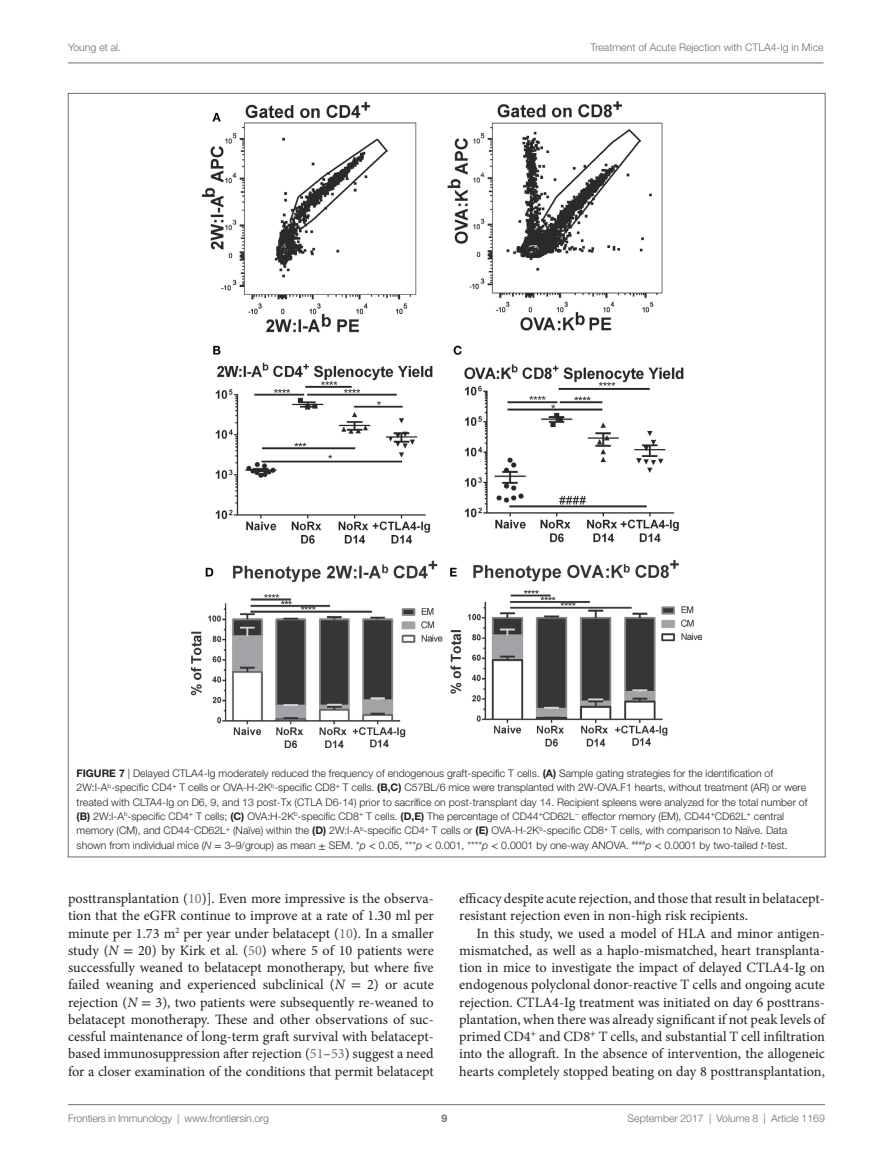
<style>
.page{position:relative;width:893px;height:1170px;background:#fff}
.page>*{position:absolute;margin:0;border:0;box-sizing:border-box;transform-origin:0 0}
.t1{font:14.25px/17.2px "Minion Pro";letter-spacing:-.005em;color:#231f20;text-align:justify}
.t2{font:300 10.5px/14.2px "Helvetica Neue LT Std";color:#231f20}
.t3{font:300 10.5px "Helvetica Neue LT Std";color:#6c6d70}
.t4{font:700 10.5px "Helvetica Neue LT Std";color:#6c6d70}
.s1{font-weight:700}
.s2{font-style:italic}
.s3{font-family:"STIX General";font-weight:400}
.s4{color:#6c6d70}
.s5{font-family:"STIX General"}
</style>
<div class="page">
<img style="left:192px;top:102px;width:510px;height:645px">
<hr style="left:68px;top:1104px;width:757px;height:1px;background:#6c6d70">
<hr style="left:68px;top:63px;width:755px;height:1px;background:#6c6d70">
<p class="t3" style="left:68px;top:41px;width:55px">Young et al.</p>
<p class="t3" style="left:590px;top:41px;width:235px">Treatment of Acute Rejection with CTLA4-Ig in Mice</p>
<p class="t2" style="left:77px;top:766px;width:732px"><span class="s1">FIGURE 7</span> | Delayed CTLA4-Ig moderately reduced the frequency of endogenous graft-specific T cells. <span class="s1">(A)</span> Sample gating strategies for the identification of 2W:I-A<sup>b</sup>-specific CD4<sup>+</sup> T cells or OVA-H-2K<sup>b</sup>-specific CD8<sup>+</sup> T cells. <span class="s1">(B,C)</span> C57BL/6 mice were transplanted with 2W-OVA.F1 hearts, without treatment (AR) or were treated with CLTA4-Ig on D6, 9, and 13 post-Tx (CTLA D6-14) prior to sacrifice on post-transplant day 14. Recipient spleens were analyzed for the total number of <span class="s1">(B)</span> 2W:I-A<sup>b</sup>-specific CD4<sup>+</sup> T cells; <span class="s1">(C)</span> OVA:H-2K<sup>b</sup>-specific CD8<sup>+</sup> T cells. <span class="s1">(D,E)</span> The percentage of CD44<sup>+</sup>CD62L<sup>−</sup> effector memory (EM), CD44<sup>+</sup>CD62L<sup>+</sup> central memory (CM), and CD44<sup>−</sup>CD62L<sup>+</sup> (Naïve) within the <span class="s1">(D)</span> 2W:I-A<sup>b</sup>-specific CD4<sup>+</sup> T cells or <span class="s1">(E)</span> OVA-H-2K<sup>b</sup>-specific CD8<sup>+</sup> T cells, with comparison to Naïve. Data shown from individual mice (<span class="s2">N</span> <span class="s3">=</span> 3–9/group) as mean <span class="s3">±</span> SEM. *<span class="s2">p</span> <span class="s3">&lt;</span> 0.05, ***<span class="s2">p</span> <span class="s3">&lt;</span> 0.001, ****<span class="s2">p</span> <span class="s3">&lt;</span> 0.0001 by one-way ANOVA. <sup>####</sup><span class="s2">p</span> <span class="s3">&lt;</span> 0.0001 by two-tailed <span class="s2">t</span>-test.</p>
<p class="t1" style="left:68px;top:889px;width:367px">posttransplantation (<span class="s4">10</span>)]. Even more impressive is the observa&shy;tion that the eGFR continue to improve at a rate of 1.30 ml per minute per 1.73 m<sup>2</sup> per year under belatacept (<span class="s4">10</span>). In a smaller study (<span class="s2">N</span> <span class="s5">=</span> 20) by Kirk et al. (<span class="s4">50</span>) where 5 of 10 patients were successfully weaned to belatacept monotherapy, but where five failed weaning and experienced subclinical (<span class="s2">N</span> <span class="s5">=</span> 2) or acute rejection (<span class="s2">N</span> <span class="s5">=</span> 3), two patients were subsequently re-weaned to belatacept monotherapy. These and other observations of suc&shy;cessful maintenance of long-term graft survival with belatacept&shy;based immunosuppression after rejection (<span class="s4">51</span>–<span class="s4">53</span>) suggest a need for a closer examination of the conditions that permit belatacept</p>
<p class="t1" style="left:459px;top:889px;width:367px">efficacy despite acute rejection, and those that result in belatacept&shy;resistant rejection even in non-high risk recipients.</p>
<p class="t1" style="left:459px;top:924px;width:367px;text-indent:17px">In this study, we used a model of HLA and minor antigen&shy;mismatched, as well as a haplo-mismatched, heart transplanta&shy;tion in mice to investigate the impact of delayed CTLA4-Ig on endogenous polyclonal donor-reactive T cells and ongoing acute rejection. CTLA4-Ig treatment was initiated on day 6 posttrans&shy;plantation, when there was already significant if not peak levels of primed CD4<sup>+</sup> and CD8<sup>+</sup> T cells, and substantial T cell infiltration into the allograft. In the absence of intervention, the allogeneic hearts completely stopped beating on day 8 posttransplantation,</p>
<p class="t3" style="left:68px;top:1111px;width:203px">Frontiers in Immunology | www.frontiersin.org</p>
<p class="t3" style="left:628px;top:1111px;width:199px">September 2017 | Volume 8 | Article 1169</p>
<p class="t4" style="left:441px;top:1111px;width:7px">9</p>
</div>
